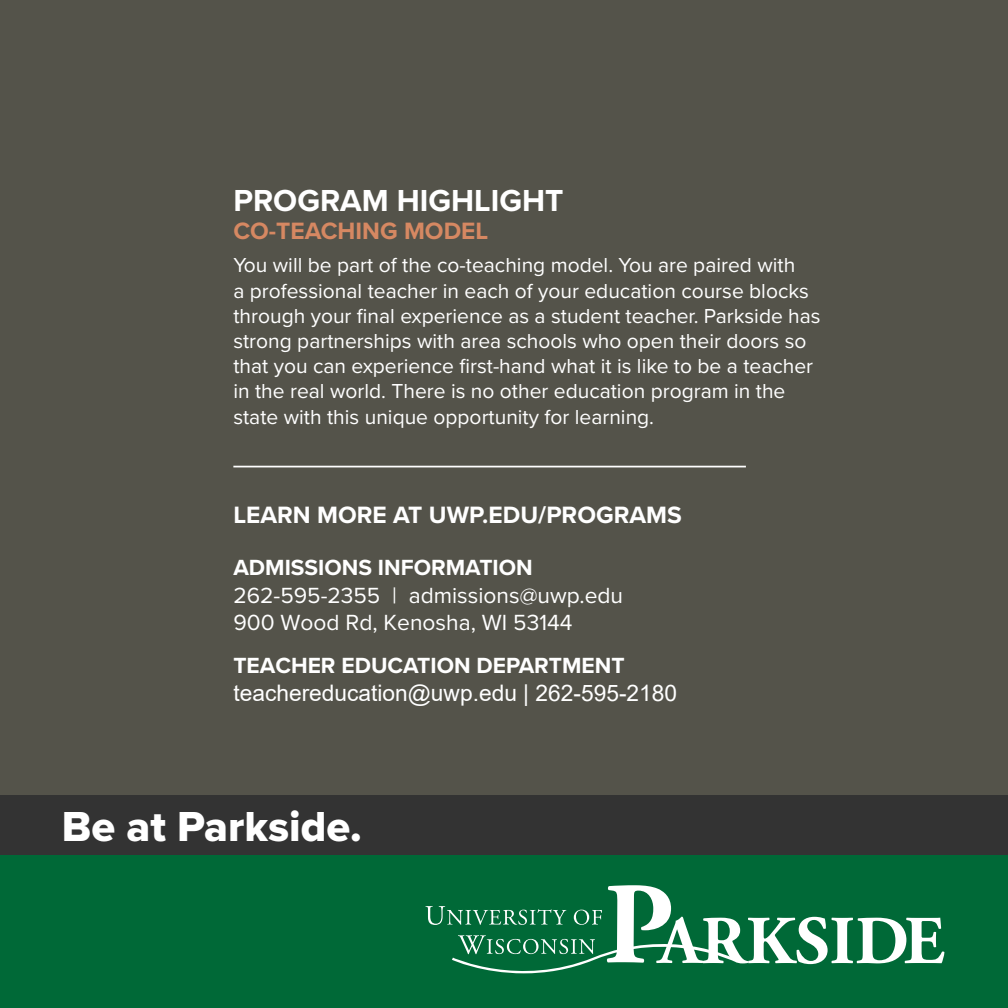
<style>
.page{position:relative;width:1008px;height:1008px;background:#fff}
.page>*{position:absolute;margin:0;border:0;box-sizing:border-box;transform-origin:0 0}
.t1{font:43.4px "Proxima Nova Extrabld";color:#fff}
.t2{font:700 31.5px "Proxima Nova";color:#fff}
.t3{font:700 24.5px "Proxima Nova";color:#fff}
.t4{font:700 24.5px "Proxima Nova";color:#d68862}
.t5{font:22.75px/27.1px "Proxima Nova";color:#fff}
.t6{font:700 22.75px "Proxima Nova";color:#fff}
.t7{font:22.75px "Arial";color:#fff}
.t8{font:21px/25.2px "Proxima Nova";color:#fff}
</style>
<div class="page">
<div style="left:0;top:0;width:1008px;height:862px;background:#54534a"></div>
<hr style="left:233px;top:466px;width:513px;height:1px;background:#fff">
<div style="left:0;top:854px;width:1008px;height:154px;background:#006937"></div>
<div style="left:0;top:795px;width:1008px;height:59px;background:#333"></div>
<svg style="left:425px;top:885px;width:519px;height:89px"></svg>
<h2 class="t2" style="left:233px;top:182px;width:331px">PROGRAM HIGHLIGHT</h2>
<p class="t4" style="left:233px;top:217px;width:256px">CO-TEACHING MODEL</p>
<p class="t8" style="left:233px;top:253px;width:589px">You will be part of the co-teaching model. You are paired with<br>a professional teacher in each of your education course blocks through your final experience as a student teacher. Parkside has strong partnerships with area schools who open their doors so that you can experience first-hand what it is like to be a teacher in the real world. There is no other education program in the state with this unique opportunity for learning.</p>
<p class="t3" style="left:233px;top:501px;width:450px">LEARN MORE AT UWP.EDU/PROGRAMS</p>
<p class="t6" style="left:233px;top:554px;width:301px">ADMISSIONS INFORMATION</p>
<p class="t5" style="left:233px;top:582px;width:391px">262-595-2355 | admissions@uwp.edu<br>900 Wood Rd, Kenosha, WI 53144</p>
<p class="t6" style="left:233px;top:652px;width:393px">TEACHER EDUCATION DEPARTMENT</p>
<p class="t7" style="left:233px;top:677px;width:445px">teachereducation@uwp.edu | 262-595-2180</p>
<h1 class="t1" style="left:62px;top:800px;width:301px">Be at Parkside.</h1>
</div>
